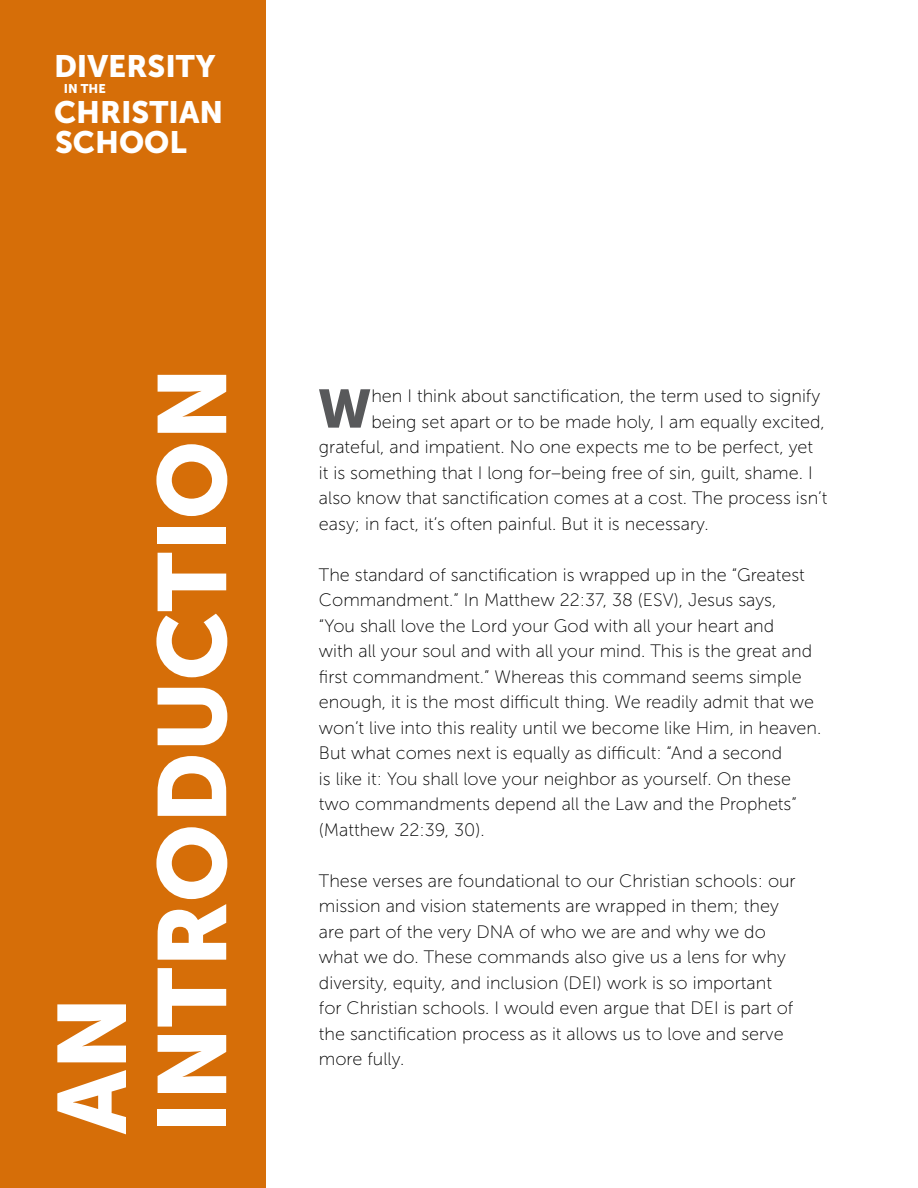
<style>
.page{position:relative;width:918px;height:1188px;background:#fff}
.page>*{position:absolute;margin:0;border:0;box-sizing:border-box;transform-origin:0 0}
.t1{font:96px/100.2px "Museo Sans 900";color:#fff}
.t2{font:53.7px "Museo Sans 900";color:#58595b}
.t3{font:30.75px/29.4px "Museo Sans 900";color:#fff}
.t4{font:18px/25.5px "Museo Sans 100";color:#000}
.t5{font:12.6px "Museo Sans 900";color:#fff}
</style>
<div class="page">
<div style="left:0;top:0;width:266px;height:1188px;background:#d66e08"></div>
<h3 class="t3" style="left:54px;top:52px;width:163px">DIVERSITY</h3>
<p class="t5" style="left:64px;top:82px;width:43px">IN THE</p>
<h3 class="t3" style="left:54px;top:98px;width:171px">CHRISTIAN<br>SCHOOL</h3>
<h1 class="t1" style="left:42px;top:1134px;width:769px;rotate:-90deg">AN<br>INTRODUCTION</h1>
<h2 class="t2" style="left:318px;top:378px;width:55px">W</h2>
<p class="t4" style="left:371px;top:383px;width:450px">hen I think about sanctification, the term used to signify</p>
<p class="t4" style="left:371px;top:409px;width:455px">being set apart or to be made holy, I am equally excited,</p>
<p class="t4" style="left:319px;top:434px;width:496px">grateful, and impatient. No one expects me to be perfect, yet</p>
<p class="t4" style="left:319px;top:460px;width:495px">it is something that I long for–being free of sin, guilt, shame. I</p>
<p class="t4" style="left:319px;top:485px;width:510px">also know that sanctification comes at a cost. The process isn’t</p>
<p class="t4" style="left:319px;top:511px;width:391px">easy; in fact, it’s often painful. But it is necessary.</p>
<p class="t4" style="left:319px;top:562px;width:504px">The standard of sanctification is wrapped up in the “Greatest Commandment.” In Matthew 22:37, 38 (ESV), Jesus says,<br>“You shall love the Lord your God with all your heart and<br>with all your soul and with all your mind. This is the great and first commandment.” Whereas this command seems simple enough, it is the most difficult thing. We readily admit that we won’t live into this reality until we become like Him, in heaven.<br>But what comes next is equally as difficult: “And a second<br>is like it: You shall love your neighbor as yourself. On these two commandments depend all the Law and the Prophets” (Matthew 22:39, 30).</p>
<p class="t4" style="left:319px;top:868px;width:478px">These verses are foundational to our Christian schools: our mission and vision statements are wrapped in them; they are part of the very DNA of who we are and why we do what we do. These commands also give us a lens for why diversity, equity, and inclusion (DEI) work is so important for Christian schools. I would even argue that DEI is part of the sanctification process as it allows us to love and serve more fully.</p>
</div>
